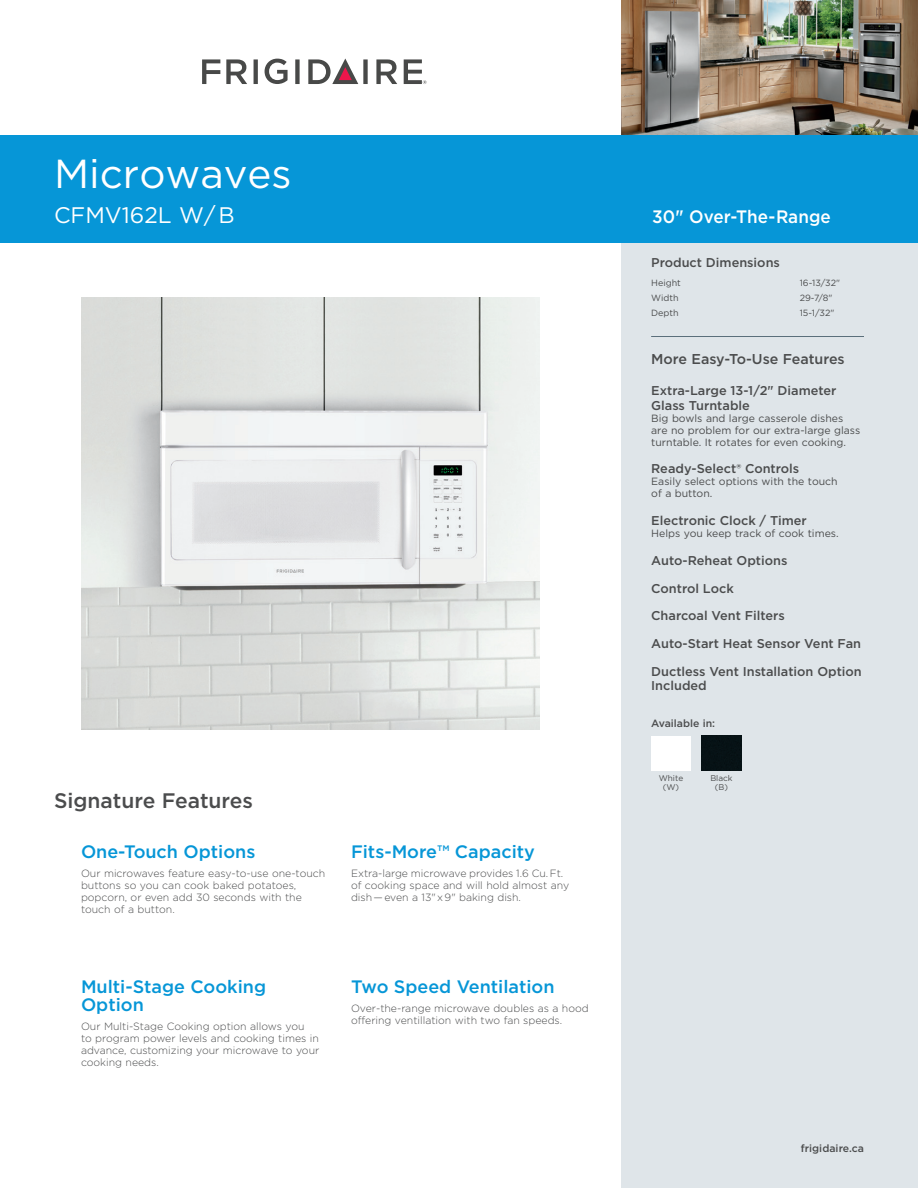
<style>
.page{position:relative;width:918px;height:1188px;background:#fff}
.page>*{position:absolute;margin:0;border:0;box-sizing:border-box;transform-origin:0 0}
.t1{font:40.5px "Gotham";color:#fff}
.t2{font:22.5px "Gotham";color:#fff}
.t3{font:500 21px "Gotham";color:#4b4c4d}
.t4{font:500 18px/18px "Gotham";color:#0696d7}
.t5{font:500 18px "Gotham";color:#fff;scale:.95 1}
.t6{font:500 14.25px "Gotham";color:#4b4c4d}
.t7{font:500 12.75px/27.8px "Gotham";color:#4b4c4d}
.t8{font:300 10.5px/12px "Gotham";color:#4b4c4d}
.t9{font:10.5px/12px "Gotham";color:#4b4c4d}
.t10{font:500 10.5px "Gotham";color:#4b4c4d}
.t11{font:9px "Gotham";color:#4b4c4d}
.t12{font:8.25px/9px "Gotham";color:#4b4c4d;text-align:center}
</style>
<div class="page">
<div style="left:621px;top:0;width:297px;height:1188px;background:#dfe5e9"></div>
<svg style="left:265px;top:59px;width:23px;height:25px"></svg>
<svg style="left:202px;top:59px;width:18px;height:25px"></svg>
<svg style="left:226px;top:59px;width:21px;height:25px"></svg>
<svg style="left:254px;top:59px;width:4px;height:25px"></svg>
<svg style="left:295px;top:59px;width:5px;height:25px"></svg>
<svg style="left:376px;top:59px;width:21px;height:25px"></svg>
<svg style="left:308px;top:59px;width:60px;height:25px"></svg>
<svg style="left:404px;top:59px;width:23px;height:25px"></svg>
<hr style="left:651px;top:336px;width:213px;height:1px;background:#5b6f7b">
<img style="left:621px;top:0;width:297px;height:135px">
<div style="left:0;top:135px;width:918px;height:108px;background:#0696d7"></div>
<img style="left:81px;top:297px;width:459px;height:432px">
<img style="left:702px;top:736px;width:39px;height:34px">
<div style="left:651px;top:736px;width:40px;height:34px;background:#fff"></div>
<h1 class="t1" style="left:54px;top:147px;width:344px">Drop-In Cooktop</h1>
<h2 class="t2" style="left:54px;top:201px;width:159px">FPEC3085K S</h2>
<h3 class="t5" style="left:648px;top:205px;width:109px">30" Electric</h3>
<h1 class="t1" style="left:54px;top:147px;width:239px">Microwaves</h1>
<h2 class="t2" style="left:54px;top:201px;width:182px">CFMV162L W/ B</h2>
<h3 class="t5" style="left:652px;top:205px;width:190px">30" Over-The-Range</h3>
<p class="t7" style="left:651px;top:249px;width:130px">Product Dimensions</p>
<p class="t11" style="left:651px;top:277px;width:31px">Height</p>
<p class="t11" style="left:800px;top:277px;width:42px">16-13/32"</p>
<p class="t11" style="left:651px;top:292px;width:29px">Width</p>
<p class="t11" style="left:800px;top:292px;width:34px">29-7/8"</p>
<p class="t11" style="left:651px;top:307px;width:29px">Depth</p>
<p class="t11" style="left:800px;top:307px;width:36px">15-1/32"</p>
<h3 class="t6" style="left:651px;top:349px;width:195px">More Easy-To-Use Features</h3>
<p class="t7" style="left:651px;top:384px;width:187px;line-height:14.2px">Extra-Large 13-1/2" Diameter<br>Glass Turntable</p>
<p class="t9" style="left:651px;top:412px;width:211px">Big bowls and large casserole dishes are no problem for our extra-large glass turntable. It rotates for even cooking.</p>
<p class="t7" style="left:651px;top:455px;width:150px">Ready-Select® Controls</p>
<p class="t9" style="left:651px;top:475px;width:188px">Easily select options with the touch of a button.</p>
<p class="t7" style="left:651px;top:507px;width:157px">Electronic Clock / Timer</p>
<p class="t9" style="left:651px;top:527px;width:189px">Helps you keep track of cook times.</p>
<p class="t7" style="left:651px;top:546px;width:212px">Auto-Reheat Options<br>Control Lock<br>Charcoal Vent Filters<br>Auto-Start Heat Sensor Vent Fan<br>Ductless Vent Installation Option</p>
<p class="t7" style="left:651px;top:672px;width:57px">Included</p>
<p class="t10" style="left:651px;top:716px;width:65px">Available in:</p>
<h3 class="t3" style="left:54px;top:787px;width:201px">Signature Features</h3>
<h3 class="t4" style="left:81px;top:843px;width:176px">One-Touch Options</h3>
<p class="t8" style="left:81px;top:867px;width:246px">Our microwaves feature easy-to-use one-touch buttons so you can cook baked potatoes, popcorn, or even add 30 seconds with the touch of a button.</p>
<h3 class="t4" style="left:81px;top:978px;width:187px">Multi-Stage Cooking<br>Option</h3>
<p class="t8" style="left:81px;top:1020px;width:240px">Our Multi-Stage Cooking option allows you<br>to program power levels and cooking times in advance, customizing your microwave to your cooking needs.</p>
<h3 class="t4" style="left:351px;top:843px;width:185px">Fits-More™ Capacity</h3>
<p class="t8" style="left:351px;top:867px;width:220px">Extra-large microwave provides 1.6 Cu. Ft. of cooking space and will hold almost any dish — even a 13" x 9" baking dish.</p>
<h3 class="t4" style="left:351px;top:978px;width:205px">Two Speed Ventilation</h3>
<p class="t8" style="left:351px;top:1002px;width:239px">Over-the-range microwave doubles as a hood offering ventillation with two fan speeds.</p>
<p class="t12" style="left:659px;top:774px;width:26px">White (W)</p>
<p class="t12" style="left:710px;top:774px;width:24px">Black (B)</p>
<p class="t10" style="left:801px;top:1141px;width:65px">frigidaire.ca</p>
</div>
